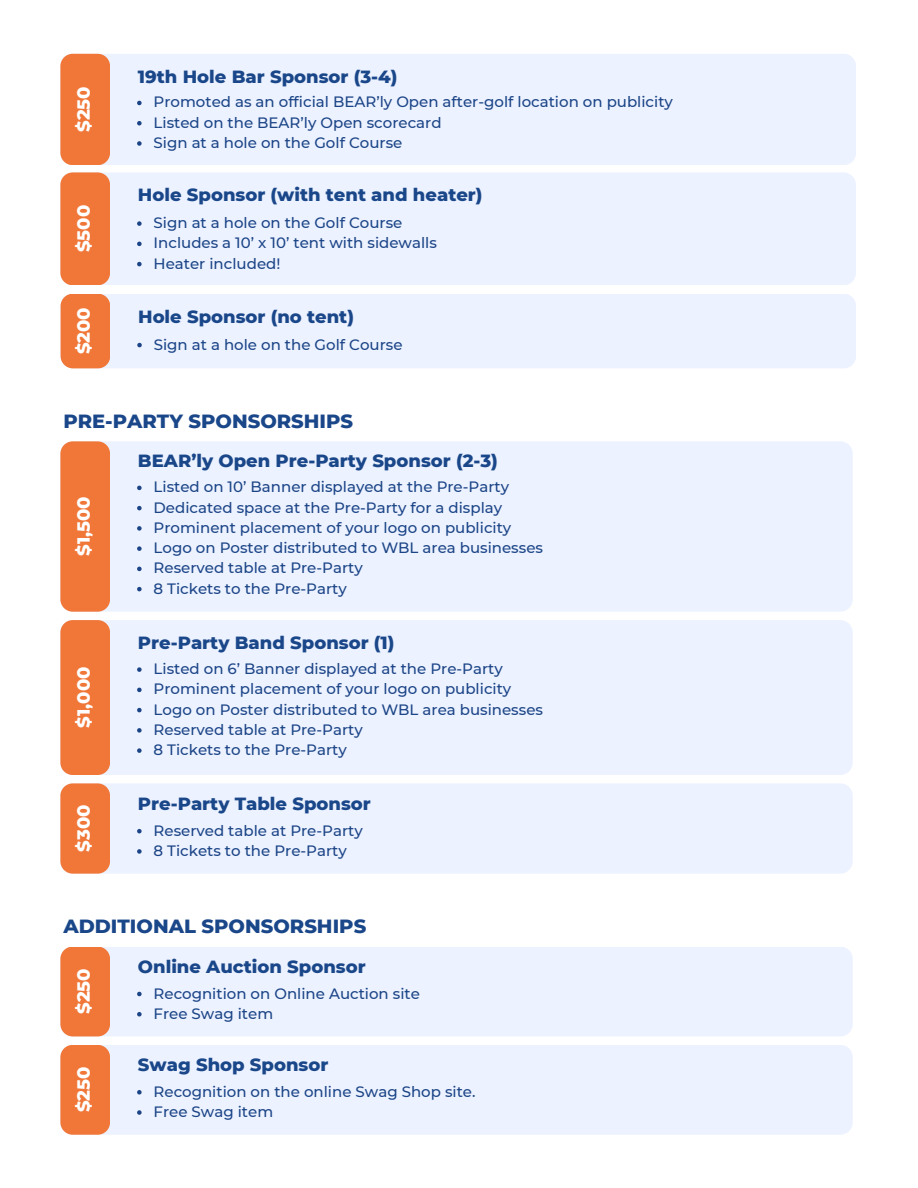
<style>
.page{position:relative;width:918px;height:1188px;background:#fff}
.page>*{position:absolute;margin:0;border:0;box-sizing:border-box;transform-origin:0 0}
.t1{font:800 19.5px "Montserrat";color:#1a4789}
.t2{font:800 18px "Montserrat";color:#1a4789}
.t3{font:800 18px "Montserrat";color:#fff}
.t4{font:500 15px "Montserrat";color:#1c4587}
</style>
<div class="page">
<div style="left:60px;top:172px;width:796px;height:113px;background:#ecf2ff;border-radius:12px"></div>
<div style="left:60px;top:172px;width:50px;height:113px;background:#f17739;border-radius:12px"></div>
<svg style="left:137px;top:221px;width:5px;height:5px"></svg>
<svg style="left:137px;top:242px;width:5px;height:4px"></svg>
<svg style="left:137px;top:262px;width:5px;height:4px"></svg>
<div style="left:60px;top:294px;width:796px;height:74px;background:#ecf2ff;border-radius:12px"></div>
<div style="left:61px;top:294px;width:49px;height:74px;background:#f17739;border-radius:12px"></div>
<svg style="left:137px;top:343px;width:5px;height:4px"></svg>
<div style="left:60px;top:441px;width:793px;height:171px;background:#ecf2ff;border-radius:12px"></div>
<div style="left:60px;top:441px;width:50px;height:171px;background:#f17739;border-radius:12px"></div>
<svg style="left:137px;top:486px;width:5px;height:4px"></svg>
<svg style="left:137px;top:506px;width:5px;height:4px"></svg>
<svg style="left:137px;top:526px;width:5px;height:5px"></svg>
<svg style="left:137px;top:546px;width:5px;height:5px"></svg>
<svg style="left:137px;top:567px;width:5px;height:4px"></svg>
<svg style="left:137px;top:587px;width:5px;height:4px"></svg>
<div style="left:60px;top:947px;width:793px;height:89px;background:#ecf2ff;border-radius:12px"></div>
<div style="left:60px;top:947px;width:50px;height:89px;background:#f17739;border-radius:12px"></div>
<svg style="left:137px;top:992px;width:5px;height:4px"></svg>
<svg style="left:137px;top:1012px;width:5px;height:5px"></svg>
<div style="left:60px;top:1045px;width:793px;height:90px;background:#ecf2ff;border-radius:12px"></div>
<div style="left:60px;top:1045px;width:50px;height:90px;background:#f17739;border-radius:12px"></div>
<svg style="left:137px;top:1090px;width:5px;height:5px"></svg>
<svg style="left:137px;top:1110px;width:5px;height:5px"></svg>
<div style="left:60px;top:620px;width:793px;height:155px;background:#ecf2ff;border-radius:12px"></div>
<div style="left:60px;top:620px;width:50px;height:155px;background:#f17739;border-radius:12px"></div>
<svg style="left:137px;top:667px;width:5px;height:5px"></svg>
<svg style="left:137px;top:688px;width:5px;height:4px"></svg>
<svg style="left:137px;top:708px;width:5px;height:4px"></svg>
<svg style="left:137px;top:728px;width:5px;height:5px"></svg>
<svg style="left:137px;top:748px;width:5px;height:5px"></svg>
<div style="left:60px;top:783px;width:793px;height:91px;background:#ecf2ff;border-radius:12px"></div>
<div style="left:60px;top:783px;width:50px;height:91px;background:#f17739;border-radius:12px"></div>
<svg style="left:137px;top:829px;width:5px;height:4px"></svg>
<svg style="left:137px;top:849px;width:5px;height:5px"></svg>
<div style="left:60px;top:54px;width:796px;height:111px;background:#ecf2ff;border-radius:12px"></div>
<div style="left:60px;top:54px;width:50px;height:111px;background:#f17739;border-radius:12px"></div>
<svg style="left:137px;top:101px;width:5px;height:4px"></svg>
<svg style="left:137px;top:121px;width:5px;height:4px"></svg>
<svg style="left:137px;top:141px;width:5px;height:5px"></svg>
<p class="t2" style="left:138px;top:65px;width:261px">19th Hole Bar Sponsor (3-4)</p>
<p class="t3" style="left:72px;top:132px;width:47px;rotate:-90deg">$250</p>
<h2 class="t4" style="left:154px;top:93px;width:521px">Promoted as an official BEAR’ly Open after-golf location on publicity</h2>
<h2 class="t4" style="left:154px;top:113px;width:290px">Listed on the BEAR’ly Open scorecard</h2>
<p class="t4" style="left:154px;top:133px;width:250px">Sign at a hole on the Golf Course</p>
<p class="t2" style="left:138px;top:184px;width:346px">Hole Sponsor (with tent and heater)</p>
<h2 class="t3" style="left:72px;top:252px;width:49px;rotate:-90deg">$500</h2>
<h2 class="t4" style="left:154px;top:214px;width:250px">Sign at a hole on the Golf Course</h2>
<p class="t4" style="left:154px;top:234px;width:285px">Includes a 10’ x 10’ tent with sidewalls</p>
<p class="t4" style="left:154px;top:254px;width:128px">Heater included!</p>
<h2 class="t3" style="left:72px;top:354px;width:49px;rotate:-90deg">$200</h2>
<p class="t2" style="left:138px;top:305px;width:217px">Hole Sponsor (no tent)</p>
<h2 class="t4" style="left:154px;top:335px;width:250px">Sign at a hole on the Golf Course</h2>
<h2 class="t1" style="left:63px;top:409px;width:291px">PRE-PARTY SPONSORSHIPS</h2>
<p class="t3" style="left:72px;top:556px;width:61px;rotate:-90deg">$1,500</p>
<h2 class="t2" style="left:138px;top:449px;width:361px">BEAR’ly Open Pre-Party Sponsor (2-3)</h2>
<p class="t4" style="left:154px;top:478px;width:357px">Listed on 10’ Banner displayed at the Pre-Party</p>
<h2 class="t4" style="left:154px;top:498px;width:350px">Dedicated space at the Pre-Party for a display</h2>
<h2 class="t4" style="left:154px;top:518px;width:359px">Prominent placement of your logo on publicity</h2>
<p class="t4" style="left:154px;top:539px;width:391px">Logo on Poster distributed to WBL area businesses</p>
<h1 class="t4" style="left:154px;top:559px;width:211px">Reserved table at Pre-Party</h1>
<h2 class="t4" style="left:154px;top:579px;width:195px">8 Tickets to the Pre-Party</h2>
<h2 class="t2" style="left:138px;top:631px;width:258px">Pre-Party Band Sponsor (1)</h2>
<p class="t3" style="left:72px;top:728px;width:63px;rotate:-90deg">$1,000</p>
<p class="t4" style="left:154px;top:660px;width:351px">Listed on 6’ Banner displayed at the Pre-Party</p>
<p class="t4" style="left:154px;top:680px;width:359px">Prominent placement of your logo on publicity</p>
<p class="t4" style="left:154px;top:700px;width:391px">Logo on Poster distributed to WBL area businesses</p>
<p class="t4" style="left:154px;top:720px;width:211px">Reserved table at Pre-Party</p>
<h2 class="t4" style="left:154px;top:741px;width:195px">8 Tickets to the Pre-Party</h2>
<p class="t3" style="left:72px;top:852px;width:49px;rotate:-90deg">$300</p>
<h2 class="t2" style="left:138px;top:793px;width:234px">Pre-Party Table Sponsor</h2>
<p class="t4" style="left:154px;top:821px;width:211px">Reserved table at Pre-Party</p>
<h1 class="t4" style="left:154px;top:841px;width:195px">8 Tickets to the Pre-Party</h1>
<p class="t1" style="left:63px;top:914px;width:304px">ADDITIONAL SPONSORSHIPS</p>
<p class="t3" style="left:72px;top:1014px;width:47px;rotate:-90deg">$250</p>
<p class="t3" style="left:72px;top:1112px;width:47px;rotate:-90deg">$250</p>
<p class="t2" style="left:138px;top:956px;width:229px">Online Auction Sponsor</p>
<p class="t4" style="left:154px;top:984px;width:268px">Recognition on Online Auction site</p>
<p class="t4" style="left:154px;top:1004px;width:121px">Free Swag item</p>
<h2 class="t2" style="left:138px;top:1054px;width:192px">Swag Shop Sponsor</h2>
<p class="t4" style="left:154px;top:1082px;width:323px">Recognition on the online Swag Shop site.</p>
<h2 class="t4" style="left:154px;top:1103px;width:121px">Free Swag item</h2>
</div>
